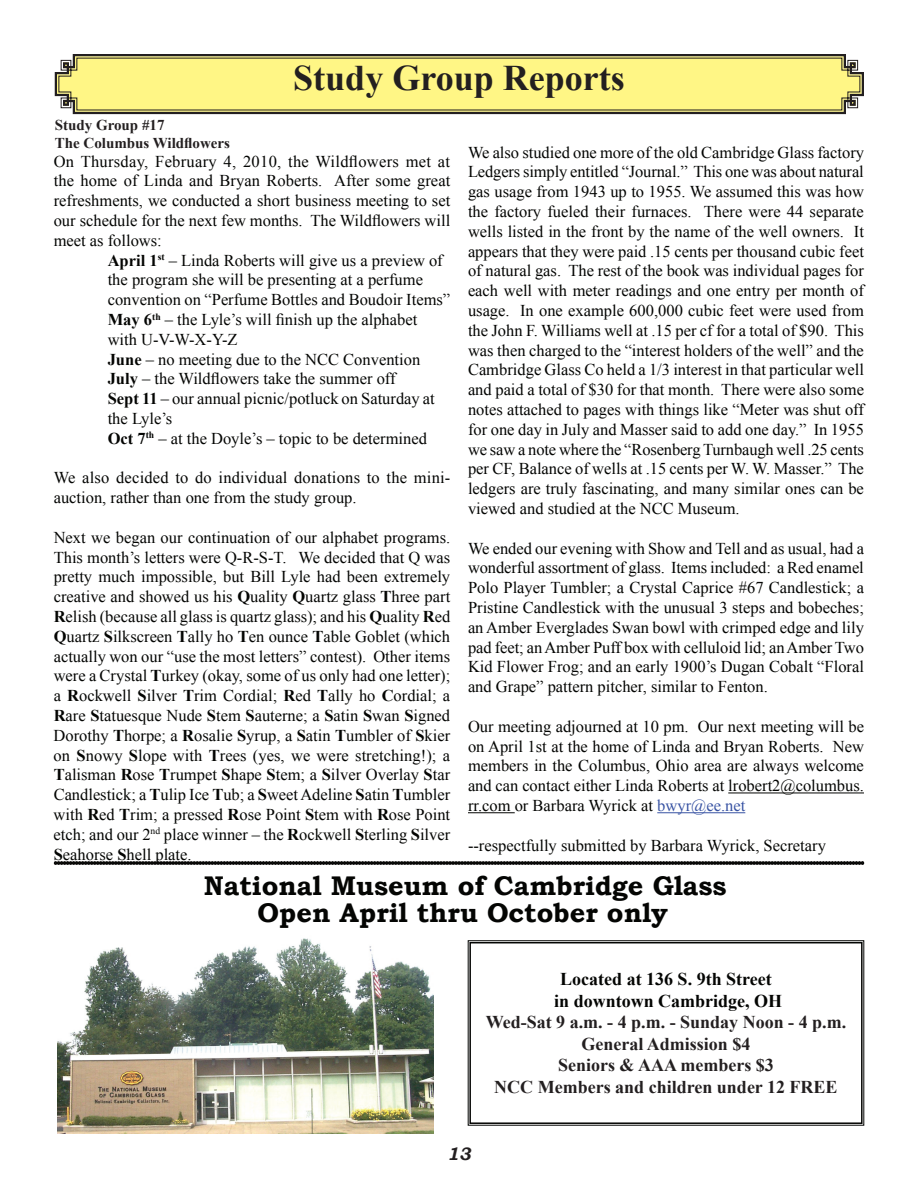
<style>
.page{position:relative;width:918px;height:1188px;background:#fff}
.page>*{position:absolute;margin:0;border:0;box-sizing:border-box;transform-origin:0 0}
.t1{font:700 36px "Times New Roman";color:#231f20}
.t2{font:700 27px/26.1px "Bookman Old Style";color:#040503;text-align:center}
.t3{font:700 18px/21.6px "Times New Roman";color:#231f20;text-align:center}
.t4{font:700 18px/21.6px "Times New Roman";color:#040503;text-align:center}
.t5{font:italic 700 18px "Bookman Old Style";color:#231f20}
.t6{font:16.5px/19.8px "Times New Roman";color:#040503;text-align:justify}
.t7{font:700 15px/18px "Times New Roman";color:#231f20}
.s1{font-weight:700}
.s2{color:#3853a3}
</style>
<div class="page">
<svg style="left:54px;top:54px;width:810px;height:61px;background:#7b7764"></svg>
<svg style="left:58px;top:57px;width:803px;height:54px;background:#f3ea81"></svg>
<hr style="left:728px;top:793px;width:136px;height:1px;background:#040503">
<hr style="left:468px;top:812px;width:47px;height:1px;background:#040503">
<hr style="left:657px;top:812px;width:88px;height:1px;background:#3853a3">
<svg style="left:468px;top:940px;width:396px;height:186px"></svg>
<div style="left:469px;top:942px;width:394px;height:182px;border:2px solid #040503"></div>
<img style="left:57px;top:938px;width:376px;height:196px">
<svg style="left:54px;top:861px;width:810px;height:4px;background:#323231"></svg>
<h1 class="t1" style="left:293px;top:53px;width:333px">Study Group Reports</h1>
<p class="t7" style="left:55px;top:116px;width:177px">Study Group #17<br>The Columbus Wildflowers</p>
<p class="t6" style="left:54px;top:151px;width:398px">On Thursday, February 4, 2010, the Wildflowers met at the home of Linda and Bryan Roberts. After some great refreshments, we conducted a short business meeting to set our schedule for the next few months. The Wildflowers will meet as follows:</p>
<p class="t6" style="left:108px;top:250px;width:344px;text-align:left"><span class="s1">April 1</span><sup>st</sup> – Linda Roberts will give us a preview of the program she will be presenting at a perfume convention on “Perfume Bottles and Boudoir Items” <span class="s1">May 6</span><sup>th</sup> – the Lyle’s will finish up the alphabet with U-V-W-X-Y-Z<br><span class="s1">June</span> – no meeting due to the NCC Convention <span class="s1">July</span> – the Wildflowers take the summer off<br><span class="s1">Sept 11</span> – our annual picnic/potluck on Saturday at the Lyle’s<br><span class="s1">Oct 7</span><sup>th</sup> – at the Doyle’s – topic to be determined</p>
<p class="t6" style="left:54px;top:468px;width:398px">We also decided to do individual donations to the mini&shy;auction, rather than one from the study group.</p>
<p class="t6" style="left:54px;top:527px;width:398px">Next we began our continuation of our alphabet programs.<br>This month’s letters were Q-R-S-T. We decided that Q was pretty much impossible, but Bill Lyle had been extremely creative and showed us his <span class="s1">Q</span>uality <span class="s1">Q</span>uartz glass <span class="s1">T</span>hree part <span class="s1">R</span>elish (because all glass is quartz glass); and his <span class="s1">Q</span>uality <span class="s1">R</span>ed <span class="s1">Q</span>uartz <span class="s1">S</span>ilkscreen <span class="s1">T</span>ally ho <span class="s1">T</span>en ounce <span class="s1">T</span>able Goblet (which actually won our “use the most letters” contest). Other items were a Crystal <span class="s1">T</span>urkey (okay, some of us only had one letter); a <span class="s1">R</span>ockwell <span class="s1">S</span>ilver <span class="s1">T</span>rim Cordial; <span class="s1">R</span>ed <span class="s1">T</span>ally ho <span class="s1">C</span>ordial; a <span class="s1">R</span>are <span class="s1">S</span>tatuesque Nude <span class="s1">S</span>tem <span class="s1">S</span>auterne; a <span class="s1">S</span>atin <span class="s1">S</span>wan <span class="s1">S</span>igned Dorothy <span class="s1">T</span>horpe; a <span class="s1">R</span>osalie <span class="s1">S</span>yrup, a <span class="s1">S</span>atin <span class="s1">T</span>umbler of <span class="s1">S</span>kier on <span class="s1">S</span>nowy <span class="s1">S</span>lope with <span class="s1">T</span>rees (yes, we were stretching!); a <span class="s1">T</span>alisman <span class="s1">R</span>ose <span class="s1">T</span>rumpet <span class="s1">S</span>hape <span class="s1">S</span>tem; a <span class="s1">S</span>ilver Overlay <span class="s1">S</span>tar Candlestick; a <span class="s1">T</span>ulip Ice <span class="s1">T</span>ub; a <span class="s1">S</span>weet Adeline <span class="s1">S</span>atin <span class="s1">T</span>umbler with <span class="s1">R</span>ed <span class="s1">T</span>rim; a pressed <span class="s1">R</span>ose Point <span class="s1">S</span>tem with <span class="s1">R</span>ose Point etch; and our 2<sup>nd</sup> place winner – the <span class="s1">R</span>ockwell <span class="s1">S</span>terling <span class="s1">S</span>ilver <span class="s1">S</span>eahorse <span class="s1">S</span>hell plate.</p>
<p class="t6" style="left:468px;top:142px;width:398px">We also studied one more of the old Cambridge Glass factory Ledgers simply entitled “Journal.” This one was about natural gas usage from 1943 up to 1955. We assumed this was how the factory fueled their furnaces. There were 44 separate wells listed in the front by the name of the well owners. It appears that they were paid .15 cents per thousand cubic feet of natural gas. The rest of the book was individual pages for each well with meter readings and one entry per month of usage. In one example 600,000 cubic feet were used from the John F. Williams well at .15 per cf for a total of $90. This was then charged to the “interest holders of the well” and the Cambridge Glass Co held a 1/3 interest in that particular well and paid a total of $30 for that month. There were also some notes attached to pages with things like “Meter was shut off for one day in July and Masser said to add one day.” In 1955 we saw a note where the “Rosenberg Turnbaugh well .25 cents per CF, Balance of wells at .15 cents per W. W. Masser.” The ledgers are truly fascinating, and many similar ones can be viewed and studied at the NCC Museum.</p>
<p class="t6" style="left:468px;top:538px;width:397px">We ended our evening with Show and Tell and as usual, had a wonderful assortment of glass. Items included: a Red enamel Polo Player Tumbler; a Crystal Caprice #67 Candlestick; a Pristine Candlestick with the unusual 3 steps and bobeches; an Amber Everglades Swan bowl with crimped edge and lily pad feet; an Amber Puff box with celluloid lid; an Amber Two Kid Flower Frog; and an early 1900’s Dugan Cobalt “Floral and Grape” pattern pitcher, similar to Fenton.</p>
<p class="t6" style="left:468px;top:716px;width:398px">Our meeting adjourned at 10 pm. Our next meeting will be on April 1st at the home of Linda and Bryan Roberts. New members in the Columbus, Ohio area are always welcome and can contact either Linda Roberts at lrobert2@columbus. rr.com or Barbara Wyrick at <span class="s2">bwyr@ee.net</span></p>
<p class="t6" style="left:468px;top:835px;width:359px">--respectfully submitted by Barbara Wyrick, Secretary</p>
<h2 class="t2" style="left:204px;top:873px;width:524px">National Museum of Cambridge Glass<br>Open April thru October only</h2>
<p class="t4" style="left:554px;top:968px;width:230px">Located at 136 S. 9th Street in downtown Cambridge, OH</p>
<p class="t3" style="left:486px;top:1011px;width:362px">Wed-Sat 9 a.m. - 4 p.m. - Sunday Noon - 4 p.m.<br>General Admission $4<br>Seniors &amp; AAA members $3<br>NCC Members and children under 12 FREE</p>
<p class="t5" style="left:447px;top:1141px;width:26px">13</p>
</div>
